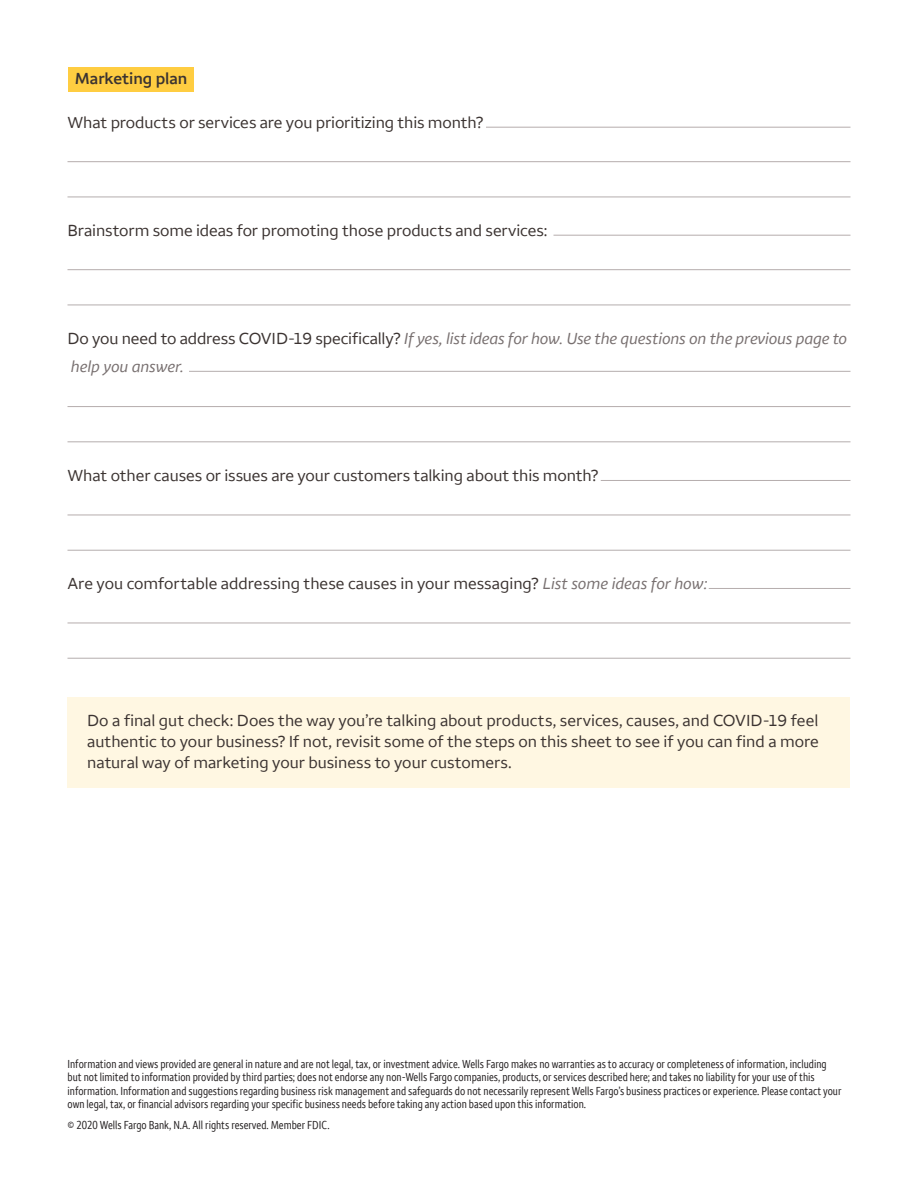
<style>
.page{position:relative;width:918px;height:1188px;background:#fff}
.page>*{position:absolute;margin:0;border:0;box-sizing:border-box;transform-origin:0 0}
.t1{font:16.5px/21px "Wells Fargo Sans";letter-spacing:-.005em;color:#3b3331;text-align:justify}
.t2{font:italic 16.5px "Wells Fargo Sans";letter-spacing:-.01em;color:#787070}
.t3{font:600 16.5px "Wells Fargo Sans";color:#3b3331}
.t4{font:condensed 12px/13.5px "Wells Fargo Sans";color:#231f20}
.s1{font-style:normal;color:#3b3331}
.s2{font-style:italic;color:#787070}
</style>
<div class="page">
<div style="left:68px;top:697px;width:782px;height:90px;background:#fff7e2"></div>
<div style="left:68px;top:68px;width:126px;height:24px;background:#ffcd41"></div>
<hr style="left:486px;top:127px;width:364px;height:1px;background:#b5adad">
<hr style="left:68px;top:161px;width:782px;height:1px;background:#b5adad">
<hr style="left:68px;top:197px;width:782px;height:1px;background:#b5adad">
<hr style="left:554px;top:235px;width:296px;height:1px;background:#b5adad">
<hr style="left:68px;top:269px;width:782px;height:1px;background:#b5adad">
<hr style="left:68px;top:305px;width:782px;height:1px;background:#b5adad">
<hr style="left:189px;top:371px;width:661px;height:1px;background:#b5adad">
<hr style="left:68px;top:406px;width:782px;height:1px;background:#b5adad">
<hr style="left:68px;top:441px;width:782px;height:1px;background:#b5adad">
<hr style="left:601px;top:480px;width:249px;height:1px;background:#b5adad">
<hr style="left:68px;top:515px;width:782px;height:1px;background:#b5adad">
<hr style="left:68px;top:550px;width:782px;height:1px;background:#b5adad">
<hr style="left:709px;top:588px;width:141px;height:1px;background:#b5adad">
<hr style="left:68px;top:623px;width:782px;height:1px;background:#b5adad">
<hr style="left:68px;top:658px;width:782px;height:1px;background:#b5adad">
<p class="t3" style="left:75px;top:69px;width:114px">Marketing plan</p>
<p class="t1" style="left:68px;top:112px;width:417px">What products or services are you prioritizing this month?</p>
<p class="t1" style="left:68px;top:220px;width:481px">Brainstorm some ideas for promoting those products and services:</p>
<p class="t2" style="left:68px;top:328px;width:781px"><span class="s1">Do you need to address COVID-19 specifically?</span> If yes, list ideas for how. Use the questions on the previous page to</p>
<p class="t2" style="left:71px;top:357px;width:114px">help you answer.</p>
<p class="t1" style="left:68px;top:465px;width:532px">What other causes or issues are your customers talking about this month?</p>
<p class="t1" style="left:68px;top:573px;width:641px">Are you comfortable addressing these causes in your messaging? <span class="s2">List some ideas for how:</span></p>
<p class="t1" style="left:87px;top:710px;width:733px">Do a final gut check: Does the way you’re talking about products, services, causes, and COVID-19 feel authentic to your business? If not, revisit some of the steps on this sheet to see if you can find a more natural way of marketing your business to your customers.</p>
<p class="t4" style="left:68px;top:1057px;width:776px">Information and views provided are general in nature and are not legal, tax, or investment advice. Wells Fargo makes no warranties as to accuracy or completeness of information, including but not limited to information provided by third parties; does not endorse any non-Wells Fargo companies, products, or services described here; and takes no liability for your use of this information. Information and suggestions regarding business risk management and safeguards do not necessarily represent Wells Fargo’s business practices or experience. Please contact your own legal, tax, or financial advisors regarding your specific business needs before taking any action based upon this information.</p>
<p class="t4" style="left:68px;top:1118px;width:264px">© 2020 Wells Fargo Bank, N.A. All rights reserved. Member FDIC.</p>
</div>
